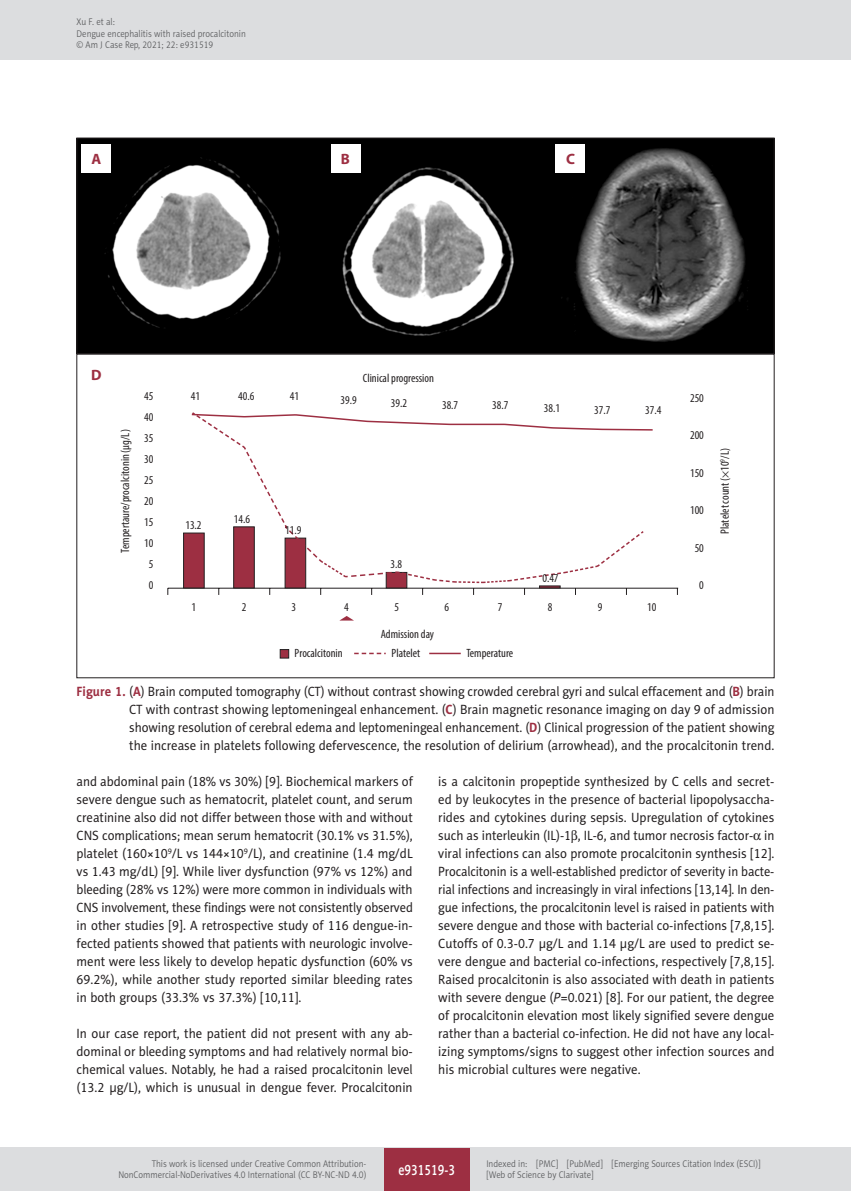
<style>
.page{position:relative;width:851px;height:1191px;background:#fff}
.page>*{position:absolute;margin:0;border:0;box-sizing:border-box;transform-origin:0 0}
.AJCR_e-PAGINA{font:15px "Naomi Sans EFN Medium";color:#fff;scale:.8 1}
.t1{font:700 15px "Myriad Pro";color:#9d2f42}
.AJCR_Body{font:13.5px/18px "Naomi Sans EFN";color:#231f20;text-align:justify;scale:.95 1}
.AJCR_Body-2{font:13.5px/18px "Naomi Sans EFN";color:#231f20;text-align:justify;scale:.94 1}
.AJCR_Body-3{font:13.5px/18px "Naomi Sans EFN";color:#231f20;text-align:justify;scale:.93 1}
.t2{font:condensed 12px/21px "Myriad Pro";color:#231f20;text-align:center}
.AJCR_pagina_zywa{font:9.75px/11.2px "Naomi Sans EFN Light";color:#57585a;scale:.9 1}
.AJCR_pagina_sygnatur{font:9.75px "Naomi Sans EFN Light";color:#57585a;scale:.9 1}
.s1{font-weight:700;color:#9d2f42}
.s2{font-family:"Standard Sym L"}
.s3{font-style:italic}
</style>
<div class="page">
<img style="left:79px;top:140px;width:693px;height:212px">
<div style="left:77px;top:138px;width:697px;height:216px;border:1px solid #231f20"></div>
<div style="left:82px;top:144px;width:29px;height:28px;background:#fff"></div>
<div style="left:331px;top:144px;width:29px;height:28px;background:#fff"></div>
<div style="left:555px;top:144px;width:30px;height:28px;background:#fff"></div>
<hr style="left:168px;top:588px;width:510px;height:1px;background:#231f20">
<div style="left:183px;top:532px;width:21px;height:56px;background:#9d2f42;border:1px solid #231f20"></div>
<div style="left:280px;top:649px;width:9px;height:9px;background:#9d2f42;border:1px solid #231f20"></div>
<svg style="left:190px;top:412px;width:464px;height:183px"></svg>
<svg style="left:340px;top:616px;width:13px;height:4px"></svg>
<svg style="left:354px;top:652px;width:31px;height:2px"></svg>
<hr style="left:429px;top:652px;width:31px;height:2px;background:#9d2f42">
<div style="left:0;top:0;width:850px;height:60px;background:#dcdddf"></div>
<div style="left:0;top:1148px;width:850px;height:43px;background:#dcdddf"></div>
<div style="left:384px;top:1147px;width:85px;height:43px;background:#9d2f42"></div>
<p class="AJCR_pagina_zywa" style="left:77px;top:16px;width:189px">Xu F. et al:<br>Dengue encephalitis with raised procalcitonin</p>
<p class="AJCR_pagina_sygnatur" style="left:77px;top:39px;width:153px">© Am J Case Rep, 2021; 22: e931519</p>
<p class="t1" style="left:91px;top:149px;width:11px">A</p>
<p class="t1" style="left:341px;top:149px;width:11px">B</p>
<p class="t1" style="left:566px;top:149px;width:10px">C</p>
<p class="t1" style="left:91px;top:365px;width:12px">D</p>
<p class="t2" style="left:114px;top:553px;width:125px;rotate:-90deg">Tempertaure/procalcitonin (µg/L)</p>
<p class="t2" style="left:363px;top:367px;width:72px">Clinical progression</p>
<p class="t2" style="left:238px;top:385px;width:18px">40.6</p>
<p class="t2" style="left:290px;top:385px;width:11px">41</p>
<p class="t2" style="left:144px;top:385px;width:11px">45<br>40<br>35<br>30<br>25<br>20<br>15<br>10<br>5<br>0</p>
<p class="t2" style="left:191px;top:385px;width:11px">41</p>
<p class="t2" style="left:191px;top:596px;width:6px">1</p>
<p class="t2" style="left:242px;top:596px;width:6px">2</p>
<p class="t2" style="left:291px;top:596px;width:6px">3</p>
<p class="t2" style="left:344px;top:596px;width:6px">4</p>
<p class="t2" style="left:394px;top:596px;width:6px">5</p>
<p class="t2" style="left:444px;top:596px;width:6px">6</p>
<p class="t2" style="left:497px;top:596px;width:6px">7</p>
<p class="t2" style="left:548px;top:596px;width:6px">8</p>
<p class="t2" style="left:597px;top:596px;width:6px">9</p>
<p class="t2" style="left:647px;top:596px;width:11px">10</p>
<p class="t2" style="left:340px;top:389px;width:18px">39.9</p>
<p class="t2" style="left:390px;top:392px;width:18px">39.2</p>
<p class="t2" style="left:442px;top:394px;width:18px">38.7</p>
<p class="t2" style="left:492px;top:394px;width:18px">38.7</p>
<p class="t2" style="left:543px;top:397px;width:18px">38.1</p>
<p class="t2" style="left:594px;top:399px;width:18px">37.7</p>
<p class="t2" style="left:645px;top:400px;width:18px">37.4</p>
<p class="t2" style="left:234px;top:509px;width:18px">14.6</p>
<p class="t2" style="left:185px;top:515px;width:18px">13.2</p>
<p class="t2" style="left:285px;top:519px;width:18px">11.9</p>
<p class="t2" style="left:390px;top:554px;width:13px">3.8</p>
<p class="t2" style="left:542px;top:567px;width:18px">0.47</p>
<p class="t2" style="left:380px;top:623px;width:55px">Admission day</p>
<p class="t2" style="left:294px;top:642px;width:49px">Procalcitonin</p>
<p class="t2" style="left:391px;top:642px;width:30px">Platelet</p>
<p class="t2" style="left:466px;top:642px;width:48px">Temperature</p>
<p class="t2" style="left:690px;top:387px;width:15px">250</p>
<p class="t2" style="left:690px;top:425px;width:15px">200</p>
<p class="t2" style="left:690px;top:462px;width:15px">150</p>
<p class="t2" style="left:690px;top:500px;width:15px">100</p>
<p class="t2" style="left:694px;top:537px;width:11px">50</p>
<p class="t2" style="left:699px;top:575px;width:6px">0</p>
<p class="t2" style="left:714px;top:534px;width:87px;rotate:-90deg">Platelet count (×10<sup>9</sup>/L)</p>
<p class="AJCR_Body-3" style="left:129px;top:682px;width:695px;text-indent:-53px"><span class="s1">Figure 1.</span> (<span class="s1">A</span>) Brain computed tomography (CT) without contrast showing crowded cerebral gyri and sulcal effacement and (<span class="s1">B</span>) brain CT with contrast showing leptomeningeal enhancement. (<span class="s1">C</span>) Brain magnetic resonance imaging on day 9 of admission showing resolution of cerebral edema and leptomeningeal enhancement. (<span class="s1">D</span>) Clinical progression of the patient showing the increase in platelets following defervescence, the resolution of delirium (arrowhead), and the procalcitonin trend.</p>
<p class="AJCR_Body-2" style="left:77px;top:772px;width:359px">and abdominal pain (18% vs 30%) [9]. Biochemical markers of severe dengue such as hematocrit, platelet count, and serum creatinine also did not differ between those with and without CNS complications; mean serum hematocrit (30.1% vs 31.5%), platelet (160×10<sup>9</sup>/L vs 144×10<sup>9</sup>/L), and creatinine (1.4 mg/dL vs 1.43 mg/dL) [9]. While liver dysfunction (97% vs 12%) and bleeding (28% vs 12%) were more common in individuals with CNS involvement, these findings were not consistently observed in other studies [9]. A retrospective study of 116 dengue-in&shy;fected patients showed that patients with neurologic involve&shy;ment were less likely to develop hepatic dysfunction (60% vs 69.2%), while another study reported similar bleeding rates in both groups (33.3% vs 37.3%) [10,11].</p>
<p class="AJCR_Body" style="left:77px;top:1024px;width:355px">In our case report, the patient did not present with any ab&shy;dominal or bleeding symptoms and had relatively normal bio&shy;chemical values. Notably, he had a raised procalcitonin level (13.2 μg/L), which is unusual in dengue fever. Procalcitonin</p>
<p class="AJCR_Body" style="left:438px;top:772px;width:355px">is a calcitonin propeptide synthesized by C cells and secret&shy;ed by leukocytes in the presence of bacterial lipopolysaccha&shy;rides and cytokines during sepsis. Upregulation of cytokines such as interleukin (IL)-1<span class="s2">b</span>, IL-6, and tumor necrosis factor-<span class="s2">a</span> in viral infections can also promote procalcitonin synthesis [12].<br>Procalcitonin is a well-established predictor of severity in bacte&shy;rial infections and increasingly in viral infections [13,14]. In den&shy;gue infections, the procalcitonin level is raised in patients with severe dengue and those with bacterial co-infections [7,8,15].<br>Cutoffs of 0.3-0.7 μg/L and 1.14 μg/L are used to predict se&shy;vere dengue and bacterial co-infections, respectively [7,8,15].<br>Raised procalcitonin is also associated with death in patients with severe dengue (<span class="s3">P</span>=0.021) [8]. For our patient, the degree of procalcitonin elevation most likely signified severe dengue rather than a bacterial co-infection. He did not have any local&shy;izing symptoms/signs to suggest other infection sources and his microbial cultures were negative.</p>
<p class="AJCR_pagina_zywa" style="left:118px;top:1158px;width:277px;text-align:right">This work is licensed under Creative Common Attribution-<br>NonCommercial-NoDerivatives 4.0 International (CC BY-NC-ND 4.0)</p>
<p class="AJCR_e-PAGINA" style="left:398px;top:1160px;width:72px">e931519-3</p>
<p class="AJCR_pagina_zywa" style="left:486px;top:1158px;width:306px">Indexed in: [PMC] [PubMed] [Emerging Sources Citation Index (ESCI)] [Web of Science by Clarivate]</p>
</div>
